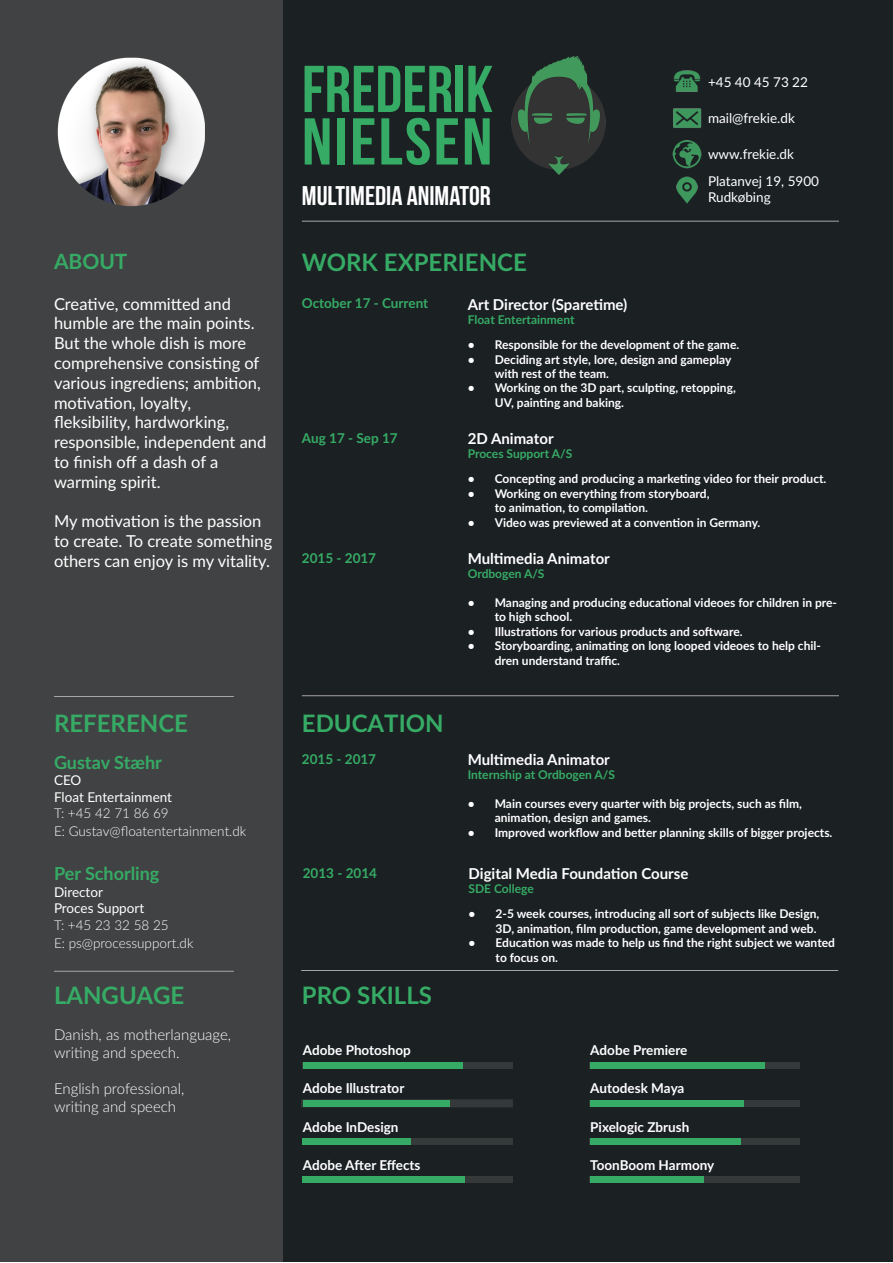
<style>
.page{position:relative;width:893px;height:1263px;background:#fff}
.page>*{position:absolute;margin:0;border:0;box-sizing:border-box;transform-origin:0 0}
.t1{font:66px "Bebas Neue";color:#36ab65}
.t2{font:66px "Bebas Neue";letter-spacing:.03em;color:#36ab65;scale:1.08 1}
.t3{font:27px "Bebas Neue";color:#fff}
.t4{font:700 24px "Lato";color:#36ab65}
.t5{font:700 21px "Lato";color:#36ab65}
.t6{font:700 18px "Lato";color:#36ab65}
.t7{font:16.5px/19.8px "Lato";color:#fff}
.t8{font:700 15px "Lato";color:#fff}
.t9{font:300 15px/18px "Lato";color:#fff}
.t10{font:700 13.5px "Lato";color:#fff}
.t11{font:13.5px/16.2px "Lato";color:#fff}
.t12{font:300 13.5px "Lato";color:#fff}
.t13{font:700 13.5px "Lato";color:#36ab65}
.t14{font:700 12px/14.4px "Lato";color:#fff}
.t15{font:700 12px "Lato";color:#36ab65}
</style>
<div class="page">
<div style="left:0;top:0;width:893px;height:1262px;background:#1b2023"></div>
<div style="left:0;top:0;width:282px;height:1262px;background:#414243"></div>
<div style="left:302px;top:1062px;width:210px;height:6px;background:#35393a"></div>
<svg style="left:301px;top:1099px;width:212px;height:8px"></svg>
<div style="left:302px;top:1138px;width:210px;height:7px;background:#35393a"></div>
<div style="left:302px;top:1177px;width:210px;height:6px;background:#35393a"></div>
<div style="left:589px;top:1062px;width:211px;height:6px;background:#35393a"></div>
<div style="left:589px;top:1100px;width:211px;height:6px;background:#35393a"></div>
<div style="left:589px;top:1138px;width:211px;height:7px;background:#35393a"></div>
<div style="left:589px;top:1177px;width:211px;height:6px;background:#35393a"></div>
<img style="left:57px;top:57px;width:148px;height:150px">
<hr style="left:54px;top:971px;width:180px;height:1px;background:#a7a5a6">
<hr style="left:54px;top:696px;width:180px;height:1px;background:#a7a5a6">
<hr style="left:302px;top:221px;width:537px;height:1px;background:#a7a5a6">
<hr style="left:302px;top:695px;width:537px;height:1px;background:#a7a5a6">
<hr style="left:301px;top:970px;width:537px;height:1px;background:#a7a5a6">
<div style="left:303px;top:1062px;width:159px;height:6px;background:#36ab65"></div>
<div style="left:303px;top:1100px;width:146px;height:6px;background:#36ab65"></div>
<div style="left:303px;top:1138px;width:108px;height:7px;background:#36ab65"></div>
<div style="left:303px;top:1177px;width:162px;height:6px;background:#36ab65"></div>
<div style="left:590px;top:1062px;width:174px;height:6px;background:#36ab65"></div>
<div style="left:590px;top:1100px;width:154px;height:6px;background:#36ab65"></div>
<div style="left:590px;top:1138px;width:151px;height:7px;background:#36ab65"></div>
<div style="left:590px;top:1177px;width:114px;height:6px;background:#36ab65"></div>
<img style="left:511px;top:56px;width:95px;height:119px">
<img style="left:673px;top:70px;width:28px;height:22px">
<img style="left:673px;top:108px;width:29px;height:20px">
<img style="left:673px;top:140px;width:29px;height:29px">
<img style="left:676px;top:176px;width:22px;height:28px">
<p class="t5" style="left:54px;top:245px;width:75px">ABOUT</p>
<p class="t7" style="left:54px;top:293px;width:208px">Creative, committed and humble are the main points.<br>But the whole dish is more comprehensive consisting of various ingrediens; ambition, motivation, loyalty,</p>
<p class="t7" style="left:54px;top:412px;width:177px">fleksibility, hardworking,</p>
<p class="t7" style="left:54px;top:432px;width:214px">responsible, independent and to finish off a dash of a</p>
<p class="t7" style="left:54px;top:471px;width:108px">warming spirit.</p>
<p class="t7" style="left:54px;top:511px;width:220px">My motivation is the passion to create. To create something</p>
<p class="t7" style="left:54px;top:550px;width:217px">others can enjoy is my vitality.</p>
<p class="t4" style="left:54px;top:705px;width:135px">REFERENCE</p>
<p class="t6" style="left:54px;top:749px;width:109px">Gustav Stæhr</p>
<p class="t11" style="left:54px;top:772px;width:29px">CEO</p>
<p class="t11" style="left:54px;top:788px;width:120px">Float Entertainment</p>
<p class="t12" style="left:54px;top:804px;width:116px">T: +45 42 71 86 69</p>
<p class="t12" style="left:54px;top:822px;width:194px">E: Gustav@floatentertainment.dk</p>
<p class="t6" style="left:54px;top:860px;width:107px">Per Schorling</p>
<p class="t11" style="left:54px;top:883px;width:50px">Director</p>
<p class="t11" style="left:54px;top:899px;width:92px">Proces Support</p>
<p class="t12" style="left:54px;top:915px;width:116px">T: +45 23 32 58 25</p>
<p class="t12" style="left:54px;top:933px;width:141px">E: ps@processupport.dk</p>
<p class="t4" style="left:54px;top:977px;width:132px">LANGUAGE</p>
<p class="t9" style="left:54px;top:1025px;width:179px">Danish, as motherlanguage, writing and speech.</p>
<p class="t9" style="left:54px;top:1079px;width:132px">English professional,</p>
<p class="t9" style="left:54px;top:1097px;width:124px">writing and speech</p>
<p class="t1" style="left:302px;top:53px;width:193px">FREDERIK</p>
<p class="t2" style="left:302px;top:106px;width:178px">NIELSEN</p>
<p class="t3" style="left:302px;top:181px;width:191px">MULTIMEDIA ANIMATOR</p>
<p class="t11" style="left:708px;top:73px;width:101px">+45 40 45 73 22</p>
<p class="t11" style="left:708px;top:109px;width:88px">mail@frekie.dk</p>
<p class="t11" style="left:708px;top:146px;width:88px">www.frekie.dk</p>
<p class="t11" style="left:708px;top:172px;width:113px">Platanvej 19, 5900<br>Rudkøbing</p>
<p class="t4" style="left:302px;top:245px;width:226px">WORK EXPERIENCE</p>
<p class="t13" style="left:302px;top:294px;width:128px">October 17 - Current</p>
<p class="t8" style="left:468px;top:293px;width:161px">Art Director (Sparetime)</p>
<p class="t15" style="left:468px;top:311px;width:108px">Float Entertainment</p>
<p class="t14" style="left:468px;top:337px;width:273px">• Responsible for the development of the game.</p>
<p class="t14" style="left:495px;top:352px;width:238px;text-indent:-27px">• Deciding art style, lore, design and gameplay with rest of the team.</p>
<p class="t14" style="left:495px;top:380px;width:243px;text-indent:-27px">• Working on the 3D part, sculpting, retopping,<br>UV, painting and baking.</p>
<p class="t8" style="left:468px;top:427px;width:87px">2D Animator</p>
<p class="t15" style="left:468px;top:445px;width:106px">Proces Support A/S</p>
<p class="t14" style="left:468px;top:471px;width:360px">• Concepting and producing a marketing video for their product.</p>
<p class="t14" style="left:495px;top:486px;width:216px;text-indent:-27px">• Working on everything from storyboard, to animation, to compilation.</p>
<p class="t14" style="left:468px;top:515px;width:294px">• Video was previewed at a convention in Germany.</p>
<p class="t8" style="left:468px;top:547px;width:144px">Multimedia Animator</p>
<p class="t15" style="left:468px;top:565px;width:78px">Ordbogen A/S</p>
<p class="t14" style="left:495px;top:595px;width:344px;text-indent:-27px">• Managing and producing educational videoes for children in pre&shy;to high school.</p>
<p class="t14" style="left:468px;top:624px;width:276px">• Illustrations for various products and software.</p>
<p class="t14" style="left:495px;top:638px;width:328px;text-indent:-27px">• Storyboarding, animating on long looped videoes to help chil&shy;dren understand traffic.</p>
<p class="t13" style="left:302px;top:428px;width:97px">Aug 17 - Sep 17</p>
<p class="t13" style="left:302px;top:548px;width:76px">2015 - 2017</p>
<p class="t4" style="left:302px;top:705px;width:143px">EDUCATION</p>
<p class="t13" style="left:302px;top:749px;width:76px">2015 - 2017</p>
<p class="t13" style="left:303px;top:863px;width:76px">2013 - 2014</p>
<p class="t4" style="left:302px;top:977px;width:132px">PRO SKILLS</p>
<p class="t10" style="left:303px;top:1040px;width:110px">Adobe Photoshop</p>
<p class="t10" style="left:303px;top:1078px;width:103px">Adobe Illustrator</p>
<p class="t10" style="left:303px;top:1117px;width:97px">Adobe InDesign</p>
<p class="t10" style="left:303px;top:1155px;width:119px">Adobe After Effects</p>
<p class="t8" style="left:468px;top:748px;width:144px">Multimedia Animator</p>
<p class="t15" style="left:468px;top:766px;width:149px">Internship at Ordbogen A/S</p>
<p class="t14" style="left:495px;top:796px;width:309px;text-indent:-27px">• Main courses every quarter with big projects, such as film, animation, design and games.</p>
<p class="t14" style="left:468px;top:825px;width:366px">• Improved workflow and better planning skills of bigger projects.</p>
<p class="t8" style="left:469px;top:862px;width:221px">Digital Media Foundation Course</p>
<p class="t15" style="left:469px;top:880px;width:67px">SDE College</p>
<p class="t14" style="left:469px;top:906px;width:352px;text-align:right">• 2-5 week courses, introducing all sort of subjects like Design,<br>3D, animation, film production, game development and web.</p>
<p class="t14" style="left:496px;top:935px;width:341px;text-indent:-27px">• Education was made to help us find the right subject we wanted to focus on.</p>
<p class="t10" style="left:590px;top:1040px;width:99px">Adobe Premiere</p>
<p class="t10" style="left:590px;top:1078px;width:96px">Autodesk Maya</p>
<p class="t10" style="left:590px;top:1117px;width:101px">Pixelogic Zbrush</p>
<p class="t10" style="left:590px;top:1155px;width:126px">ToonBoom Harmony</p>
</div>
